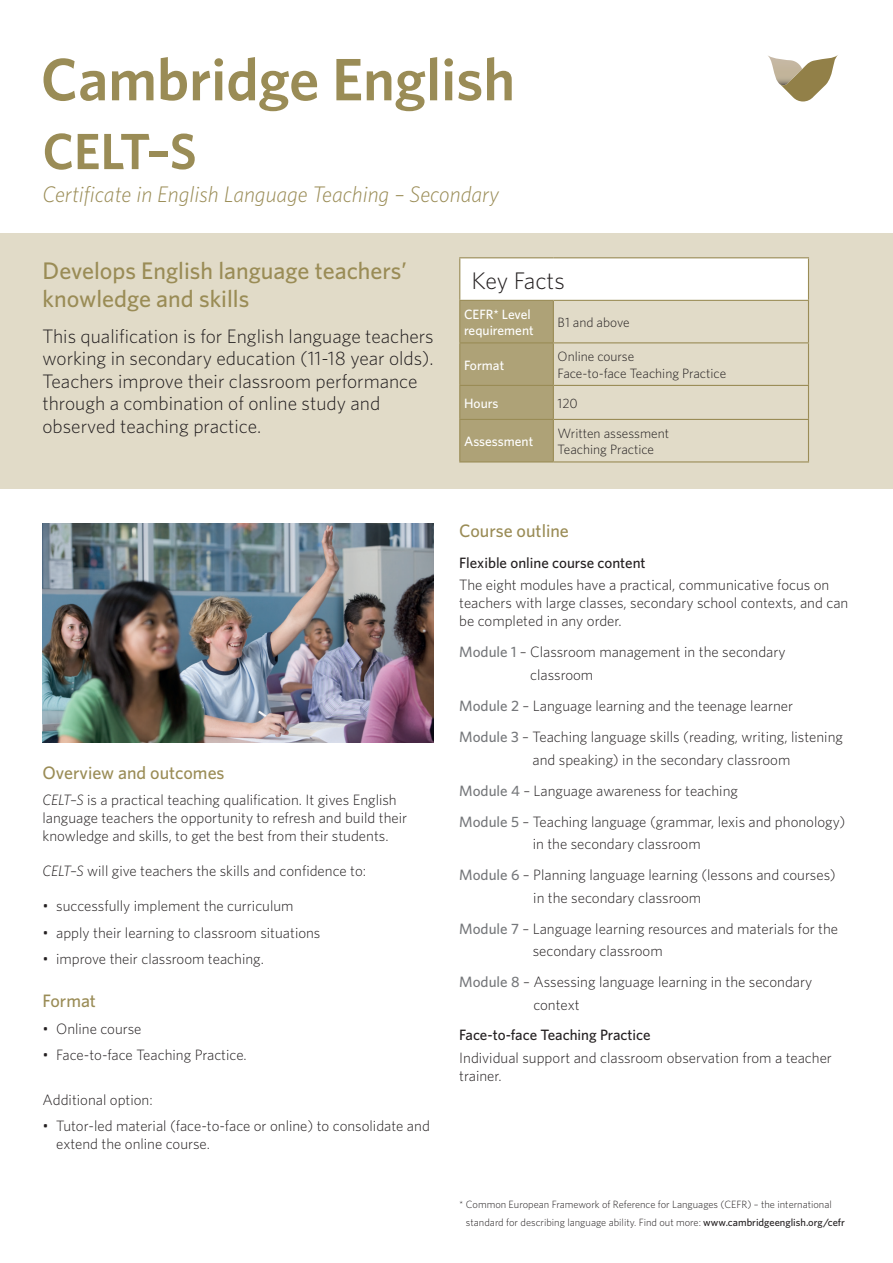
<style>
.page{position:relative;width:893px;height:1263px;background:#fff}
.page>*{position:absolute;margin:0;border:0;box-sizing:border-box;transform-origin:0 0}
.t1{font:600 51px "Whitney";color:#9a8c56}
.t2{font:500 24px/28.8px "Whitney";color:#9a8c56}
.t3{font:300 24px "Whitney";letter-spacing:-.005em;color:#231f20}
.t4{font:italic 300 22.5px "Whitney";color:#9a8c56}
.t5{font:300 19.5px/22.5px "Whitney";color:#231f20}
.t6{font:500 18px "Whitney";color:#9a8c56}
.t7{font:300 15px/18px "Whitney";color:#231f20}
.t8{font:500 15px "Whitney";color:#231f20}
.t9{font:300 13.5px/16.2px "Whitney";color:#231f20}
.t10{font:500 13.5px/16.2px "Whitney";color:#fff}
.t11{font:300 10.5px/18px "Whitney";color:#231f20}
.s1{font-style:italic}
.s2{font-weight:500;color:#76787b}
.s3{font-weight:500}
</style>
<div class="page">
<div style="left:0;top:234px;width:893px;height:255px;background:#e1dbc8"></div>
<svg style="left:44px;top:58px;width:61px;height:43px"></svg>
<svg style="left:112px;top:71px;width:41px;height:29px"></svg>
<svg style="left:161px;top:57px;width:26px;height:44px"></svg>
<svg style="left:193px;top:57px;width:124px;height:54px"></svg>
<svg style="left:336px;top:59px;width:25px;height:41px"></svg>
<svg style="left:367px;top:57px;width:70px;height:54px"></svg>
<svg style="left:444px;top:58px;width:37px;height:43px"></svg>
<svg style="left:487px;top:57px;width:25px;height:43px"></svg>
<img style="left:43px;top:523px;width:391px;height:220px">
<div style="left:460px;top:258px;width:348px;height:42px;background:#fff"></div>
<div style="left:460px;top:301px;width:93px;height:160px;background:#aea277"></div>
<hr style="left:459px;top:257px;width:94px;height:1px;background:#9a8c56">
<hr style="left:459px;top:258px;width:1px;height:42px;background:#9a8c56">
<hr style="left:553px;top:257px;width:256px;height:1px;background:#9a8c56">
<hr style="left:808px;top:258px;width:1px;height:42px;background:#9a8c56">
<hr style="left:459px;top:300px;width:94px;height:1px;background:#9a8c56">
<hr style="left:459px;top:301px;width:1px;height:41px;background:#9a8c56">
<hr style="left:553px;top:300px;width:256px;height:1px;background:#9a8c56">
<hr style="left:553px;top:301px;width:1px;height:41px;background:#9a8c56">
<hr style="left:808px;top:301px;width:1px;height:41px;background:#9a8c56">
<hr style="left:459px;top:342px;width:94px;height:1px;background:#9a8c56">
<hr style="left:459px;top:343px;width:1px;height:42px;background:#9a8c56">
<hr style="left:553px;top:342px;width:256px;height:1px;background:#9a8c56">
<hr style="left:553px;top:343px;width:1px;height:42px;background:#9a8c56">
<hr style="left:808px;top:343px;width:1px;height:42px;background:#9a8c56">
<hr style="left:459px;top:385px;width:94px;height:1px;background:#9a8c56">
<hr style="left:459px;top:386px;width:1px;height:33px;background:#9a8c56">
<hr style="left:553px;top:385px;width:256px;height:1px;background:#9a8c56">
<hr style="left:553px;top:386px;width:1px;height:33px;background:#9a8c56">
<hr style="left:808px;top:386px;width:1px;height:33px;background:#9a8c56">
<hr style="left:459px;top:419px;width:94px;height:1px;background:#9a8c56">
<hr style="left:459px;top:420px;width:1px;height:41px;background:#9a8c56">
<hr style="left:553px;top:419px;width:256px;height:1px;background:#9a8c56">
<hr style="left:553px;top:420px;width:1px;height:41px;background:#9a8c56">
<hr style="left:808px;top:420px;width:1px;height:41px;background:#9a8c56">
<hr style="left:459px;top:461px;width:94px;height:1px;background:#9a8c56">
<hr style="left:553px;top:461px;width:256px;height:1px;background:#9a8c56">
<svg style="left:770px;top:55px;width:68px;height:47px"></svg>
<h1 class="t1" style="left:43px;top:117px;width:156px">CELT–S</h1>
<h3 class="t4" style="left:43px;top:179px;width:458px">Certificate in English Language Teaching – Secondary</h3>
<h2 class="t2" style="left:43px;top:255px;width:366px">Develops English language teachers’ knowledge and skills</h2>
<h3 class="t5" style="left:43px;top:324px;width:393px">This qualification is for English language teachers working in secondary education (11-18 year olds).<br>Teachers improve their classroom performance through a combination of online study and observed teaching practice.</h3>
<h2 class="t3" style="left:471px;top:264px;width:95px">Key Facts</h2>
<p class="t10" style="left:464px;top:306px;width:71px">CEFR* Level requirement</p>
<p class="t9" style="left:558px;top:314px;width:74px">B1 and above</p>
<p class="t10" style="left:464px;top:357px;width:42px">Format</p>
<p class="t9" style="left:558px;top:348px;width:170px">Online course<br>Face-to-face Teaching Practice</p>
<p class="t10" style="left:464px;top:395px;width:36px">Hours</p>
<p class="t9" style="left:558px;top:395px;width:22px">120</p>
<p class="t10" style="left:464px;top:433px;width:71px">Assessment</p>
<p class="t9" style="left:558px;top:425px;width:113px">Written assessment<br>Teaching Practice</p>
<p class="t6" style="left:43px;top:760px;width:184px">Overview and outcomes</p>
<p class="t7" style="left:43px;top:790px;width:366px"><span class="s1">CELT–S</span> is a practical teaching qualification. It gives English language teachers the opportunity to refresh and build their knowledge and skills, to get the best from their students.</p>
<p class="t7" style="left:43px;top:861px;width:325px"><span class="s1">CELT–S</span> will give teachers the skills and confidence to:</p>
<p class="t7" style="left:43px;top:896px;width:253px">• successfully implement the curriculum</p>
<p class="t7" style="left:43px;top:923px;width:279px">• apply their learning to classroom situations</p>
<p class="t7" style="left:43px;top:949px;width:223px">• improve their classroom teaching.</p>
<p class="t6" style="left:43px;top:989px;width:55px">Format</p>
<p class="t7" style="left:43px;top:1019px;width:100px">• Online course</p>
<p class="t7" style="left:43px;top:1045px;width:206px">• Face-to-face Teaching Practice.</p>
<p class="t7" style="left:43px;top:1090px;width:112px">Additional option:</p>
<p class="t7" style="left:56px;top:1116px;width:375px;text-indent:-14px">• Tutor-led material (face-to-face or online) to consolidate and extend the online course.</p>
<p class="t6" style="left:459px;top:519px;width:111px">Course outline</p>
<p class="t8" style="left:459px;top:553px;width:188px">Flexible online course content</p>
<p class="t7" style="left:459px;top:576px;width:391px">The eight modules have a practical, communicative focus on teachers with large classes, secondary school contexts, and can be completed in any order.</p>
<p class="t7" style="left:530px;top:640px;width:257px;line-height:22.5px;text-indent:-71px"><span class="s2">Module 1</span> – Classroom management in the secondary classroom</p>
<p class="t7" style="left:459px;top:690px;width:385px;line-height:31px"><span class="s2">Module 2</span> – Language learning and the teenage learner<br><span class="s2">Module 3</span> – Teaching language skills (reading, writing, listening</p>
<p class="t7" style="left:459px;top:743px;width:388px;line-height:31px;text-indent:73px">and speaking) in the secondary classroom<br><span class="s2">Module 4</span> – Language awareness for teaching<br><span class="s2">Module 5</span> – Teaching language (grammar, lexis and phonology)</p>
<p class="t7" style="left:459px;top:828px;width:378px;line-height:31px;text-indent:73px">in the secondary classroom<br><span class="s2">Module 6</span> – Planning language learning (lessons and courses)</p>
<p class="t7" style="left:459px;top:881px;width:380px;line-height:31px;text-indent:74px">in the secondary classroom<br><span class="s2">Module 7</span> – Language learning resources and materials for the</p>
<p class="t7" style="left:459px;top:935px;width:354px;line-height:31px;text-indent:73px">secondary classroom<br><span class="s2">Module 8</span> – Assessing language learning in the secondary</p>
<p class="t7" style="left:533px;top:995px;width:48px">context</p>
<p class="t8" style="left:459px;top:1025px;width:193px">Face-to-face Teaching Practice</p>
<p class="t7" style="left:459px;top:1048px;width:374px">Individual support and classroom observation from a teacher trainer.</p>
<p class="t11" style="left:466px;top:1194px;width:380px;text-indent:-7px">* Common European Framework of Reference for Languages (CEFR) – the international standard for describing language ability. Find out more: <span class="s3">www.cambridgeenglish.org/cefr</span></p>
</div>
